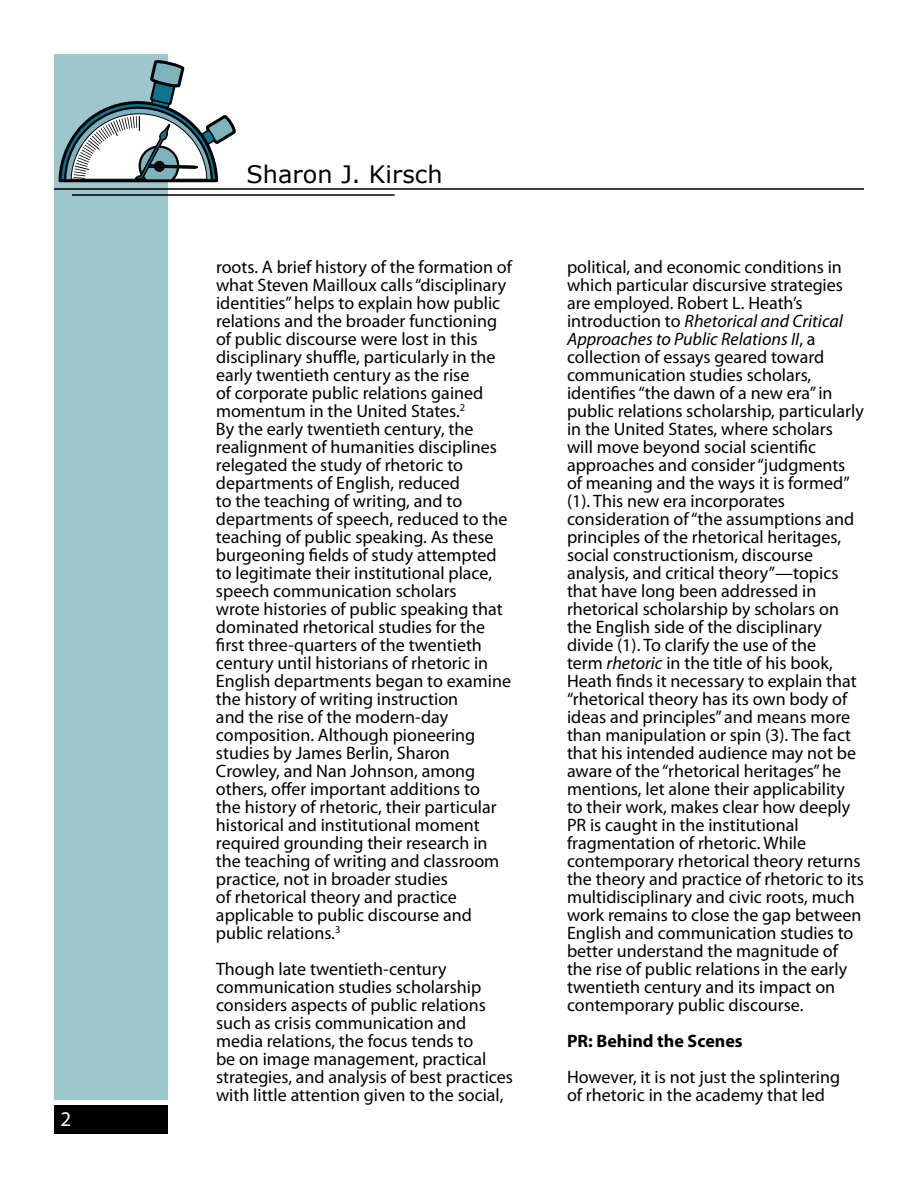
<style>
.page{position:relative;width:918px;height:1188px;background:#fff}
.page>*{position:absolute;margin:0;border:0;box-sizing:border-box;transform-origin:0 0}
.t1{font:24px "Verdana";color:#000}
.t2{font:21px "Myriad Pro";color:#fff}
.t3{font:18px/18px "Myriad Pro";color:#000}
.t4{font:700 18px "Myriad Pro";color:#000}
.s1{font-style:italic}
</style>
<div class="page">
<div style="left:54px;top:54px;width:114px;height:1046px;background:#9ec6cd"></div>
<div style="left:54px;top:1106px;width:114px;height:28px;background:#000"></div>
<hr style="left:54px;top:188px;width:810px;height:2px;background:#000">
<hr style="left:72px;top:194px;width:322px;height:2px;background:#000">
<svg style="left:58px;top:60px;width:178px;height:123px"></svg>
<hr style="left:61px;top:180px;width:155px;height:1px;background:#000">
<p class="t2" style="left:60px;top:1106px;width:12px">2</p>
<h1 class="t1" style="left:247px;top:158px;width:197px">Sharon J. Kirsch</h1>
<p class="t3" style="left:216px;top:258px;width:298px">roots. A brief history of the formation of what Steven Mailloux calls “disciplinary identities” helps to explain how public relations and the broader functioning of public discourse were lost in this disciplinary shuffle, particularly in the early twentieth century as the rise<br>of corporate public relations gained momentum in the United States.<sup>2<br></sup>By the early twentieth century, the realignment of humanities disciplines relegated the study of rhetoric to departments of English, reduced<br>to the teaching of writing, and to departments of speech, reduced to the teaching of public speaking. As these burgeoning fields of study attempted to legitimate their institutional place, speech communication scholars<br>wrote histories of public speaking that dominated rhetorical studies for the first three-quarters of the twentieth century until historians of rhetoric in English departments began to examine the history of writing instruction<br>and the rise of the modern-day composition. Although pioneering studies by James Berlin, Sharon Crowley, and Nan Johnson, among others, offer important additions to<br>the history of rhetoric, their particular historical and institutional moment required grounding their research in the teaching of writing and classroom practice, not in broader studies<br>of rhetorical theory and practice applicable to public discourse and public relations.<sup>3</sup></p>
<p class="t3" style="left:216px;top:960px;width:299px">Though late twentieth-century communication studies scholarship considers aspects of public relations such as crisis communication and media relations, the focus tends to<br>be on image management, practical strategies, and analysis of best practices with little attention given to the social,</p>
<p class="t3" style="left:567px;top:258px;width:299px">political, and economic conditions in which particular discursive strategies are employed. Robert L. Heath’s introduction to <span class="s1">Rhetorical and Critical Approaches to Public Relations II</span>, a collection of essays geared toward communication studies scholars, identifies “the dawn of a new era” in public relations scholarship, particularly in the United States, where scholars<br>will move beyond social scientific approaches and consider “judgments of meaning and the ways it is formed” (1). This new era incorporates consideration of “the assumptions and principles of the rhetorical heritages, social constructionism, discourse analysis, and critical theory”—topics that have long been addressed in rhetorical scholarship by scholars on the English side of the disciplinary divide (1). To clarify the use of the<br>term <span class="s1">rhetoric</span> in the title of his book, Heath finds it necessary to explain that “rhetorical theory has its own body of ideas and principles” and means more than manipulation or spin (3). The fact that his intended audience may not be aware of the “rhetorical heritages” he mentions, let alone their applicability to their work, makes clear how deeply PR is caught in the institutional fragmentation of rhetoric. While contemporary rhetorical theory returns the theory and practice of rhetoric to its multidisciplinary and civic roots, much work remains to close the gap between English and communication studies to better understand the magnitude of the rise of public relations in the early twentieth century and its impact on contemporary public discourse.</p>
<p class="t4" style="left:567px;top:1029px;width:177px">PR: Behind the Scenes</p>
<p class="t3" style="left:567px;top:1068px;width:275px">However, it is not just the splintering of rhetoric in the academy that led</p>
</div>
